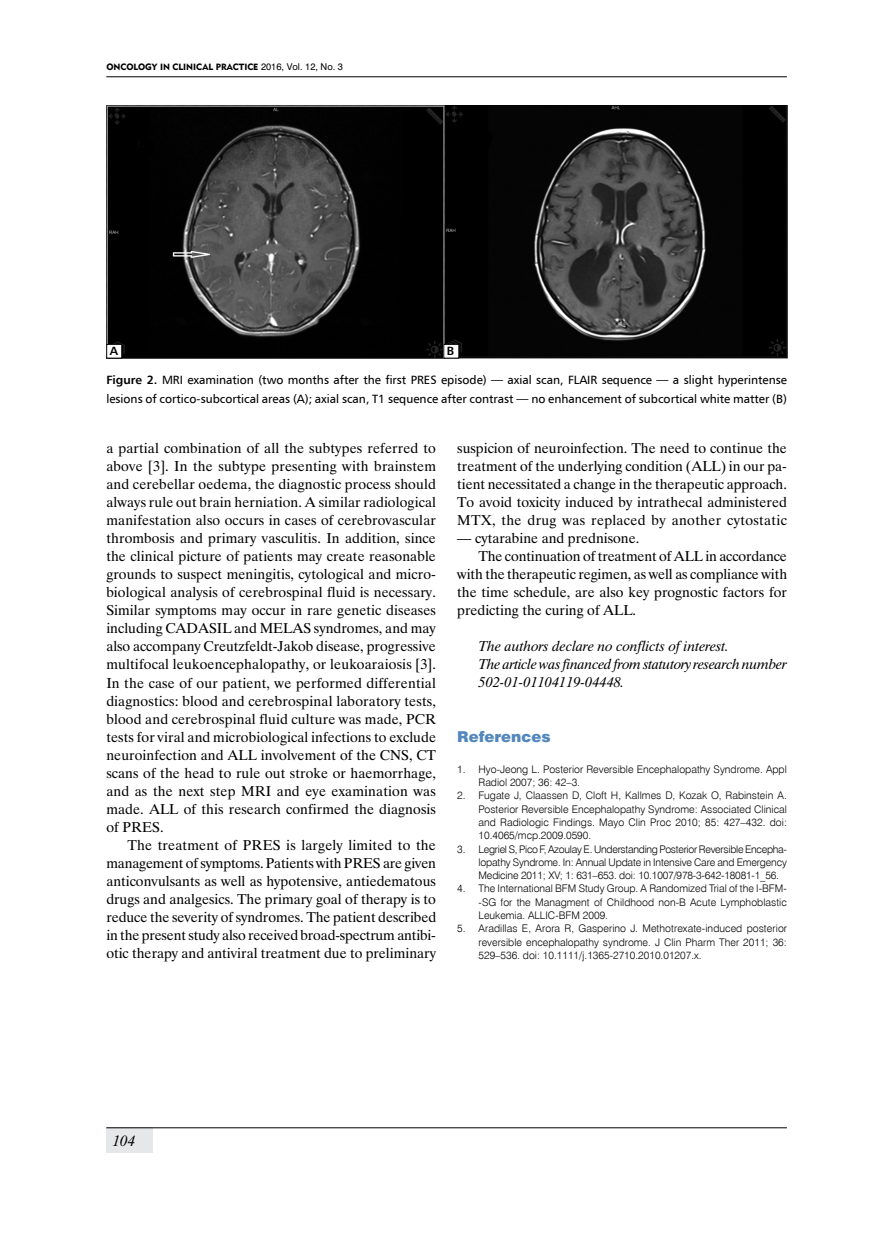
<style>
.page{position:relative;width:872px;height:1234px;background:#fff}
.page>*{position:absolute;margin:0;border:0;box-sizing:border-box;transform-origin:0 0}
.t1{font:15px "Swis 721 Blk EU";color:#5387bd}
.t2{font:italic 15px "Time Ibis EE";color:#000}
.t3{font:14.25px/18px "Time Ibis EE";color:#000;text-align:justify}
.t4{font:italic 14.25px/18px "Time Ibis EE";color:#000}
.t5{font:12px/18px "Humnst 777 EU";color:#000}
.t6{font:700 12px "Humnst 777 EU";color:#000}
.t7{font:10.5px/13.2px "Swis 721 Lt EU";color:#000;text-align:justify}
.t8{font:9px "Geometric 415 Blk EU";color:#000}
.s1{font-family:"Swis 721 PL";font-size:8.7px}
.s2{font-weight:700}
</style>
<div class="page">
<div style="left:106px;top:1127px;width:47px;height:25px;background:#e6e7e8"></div>
<hr style="left:106px;top:76px;width:681px;height:1px;background:#000">
<hr style="left:106px;top:1127px;width:681px;height:1px;background:#000">
<img style="left:106px;top:105px;width:681px;height:253px">
<div style="left:107px;top:344px;width:15px;height:14px;background:#fff"></div>
<div style="left:106px;top:344px;width:16px;height:14px;border:1px solid #000"></div>
<div style="left:444px;top:344px;width:15px;height:14px;background:#fff"></div>
<div style="left:443px;top:344px;width:16px;height:14px;border:1px solid #000"></div>
<p class="t8" style="left:106px;top:61px;width:238px">ONCOLOGY IN CLINICAL PRACTICE <span class="s1">2016, Vol. 12, No. 3</span></p>
<p class="t6" style="left:110px;top:343px;width:10px">A</p>
<p class="t6" style="left:447px;top:343px;width:9px">B</p>
<p class="t5" style="left:106px;top:371px;width:682px"><span class="s2">Figure 2.</span> MRI examination (two months after the first PRES episode) — axial scan, FLAIR sequence — a slight hyperintense lesions of cortico-subcortical areas (A); axial scan, T1 sequence after contrast — no enhancement of subcortical white matter (B)</p>
<p class="t3" style="left:106px;top:439px;width:331px">a partial combination of all the subtypes referred to above [3]. In the subtype presenting with brainstem and cerebellar oedema, the diagnostic process should always rule out brain herniation. A similar radiological manifestation also occurs in cases of cerebrovascular thrombosis and primary vasculitis. In addition, since the clinical picture of patients may create reasonable grounds to suspect meningitis, cytological and micro&shy;biological analysis of cerebrospinal fluid is necessary.<br>Similar symptoms may occur in rare genetic diseases including CADASIL and MELAS syndromes, and may also accompany Creutzfeldt-Jakob disease, progressive multifocal leukoencephalopathy, or leukoaraiosis [3].<br>In the case of our patient, we performed differential diagnostics: blood and cerebrospinal laboratory tests, blood and cerebrospinal fluid culture was made, PCR tests for viral and microbiological infections to exclude neuroinfection and ALL involvement of the CNS, CT scans of the head to rule out stroke or haemorrhage, and as the next step MRI and eye examination was made. ALL of this research confirmed the diagnosis of PRES.</p>
<p class="t3" style="left:106px;top:835px;width:331px;text-indent:21px">The treatment of PRES is largely limited to the management of symptoms. Patients with PRES are given anticonvulsants as well as hypotensive, antiedematous drugs and analgesics. The primary goal of therapy is to reduce the severity of syndromes. The patient described in the present study also received broad-spectrum antibi&shy;otic therapy and antiviral treatment due to preliminary</p>
<p class="t3" style="left:457px;top:439px;width:331px">suspicion of neuroinfection. The need to continue the treatment of the underlying condition (ALL) in our pa&shy;tient necessitated a change in the therapeutic approach.<br>To avoid toxicity induced by intrathecal administered MTX, the drug was replaced by another cytostatic</p>
<p class="t3" style="left:457px;top:529px;width:184px">— cytarabine and prednisone.</p>
<p class="t3" style="left:478px;top:547px;width:310px">The continuation of treatment of ALL in accordance</p>
<p class="t3" style="left:457px;top:565px;width:331px">with the therapeutic regimen, as well as compliance with</p>
<p class="t3" style="left:457px;top:583px;width:331px">the time schedule, are also key prognostic factors for</p>
<p class="t3" style="left:457px;top:601px;width:180px">predicting the curing of ALL.</p>
<p class="t4" style="left:478px;top:637px;width:310px">The authors declare no conflicts of interest.<br>The article was financed from statutory research number<br>502-01-01104119-04448.</p>
<p class="t1" style="left:457px;top:727px;width:95px">References</p>
<p class="t7" style="left:478px;top:762px;width:310px;text-indent:-21px">1. Hyo-Jeong L. Posterior Reversible Encephalopathy Syndrome. Appl<br>Radiol 2007; 36: 42–3.</p>
<p class="t7" style="left:478px;top:789px;width:310px;text-indent:-21px">2. Fugate J, Claassen D, Cloft H, Kallmes D, Kozak O, Rabinstein A.<br>Posterior Reversible Encephalopathy Syndrome: Associated Clinical and Radiologic Findings. Mayo Clin Proc 2010; 85: 427–432. doi:<br>10.4065/mcp.2009.0590.</p>
<p class="t7" style="left:478px;top:842px;width:310px;text-indent:-21px">3. Legriel S, Pico F, Azoulay E. Understanding Posterior Reversible Encepha&shy;lopathy Syndrome. In: Annual Update in Intensive Care and Emergency Medicine 2011; XV; 1: 631–653. doi: 10.1007/978-3-642-18081-1_56.</p>
<p class="t7" style="left:478px;top:882px;width:310px;text-indent:-21px">4. The International BFM Study Group. A Randomized Trial of the I-BFM--SG for the Managment of Childhood non-B Acute Lymphoblastic Leukemia. ALLIC-BFM 2009.</p>
<p class="t7" style="left:478px;top:921px;width:310px;text-indent:-21px">5. Aradillas E, Arora R, Gasperino J. Methotrexate-induced posterior reversible encephalopathy syndrome. J Clin Pharm Ther 2011; 36:<br>529–536. doi: 10.1111/j.1365-2710.2010.01207.x.</p>
<p class="t2" style="left:113px;top:1131px;width:24px">104</p>
</div>
